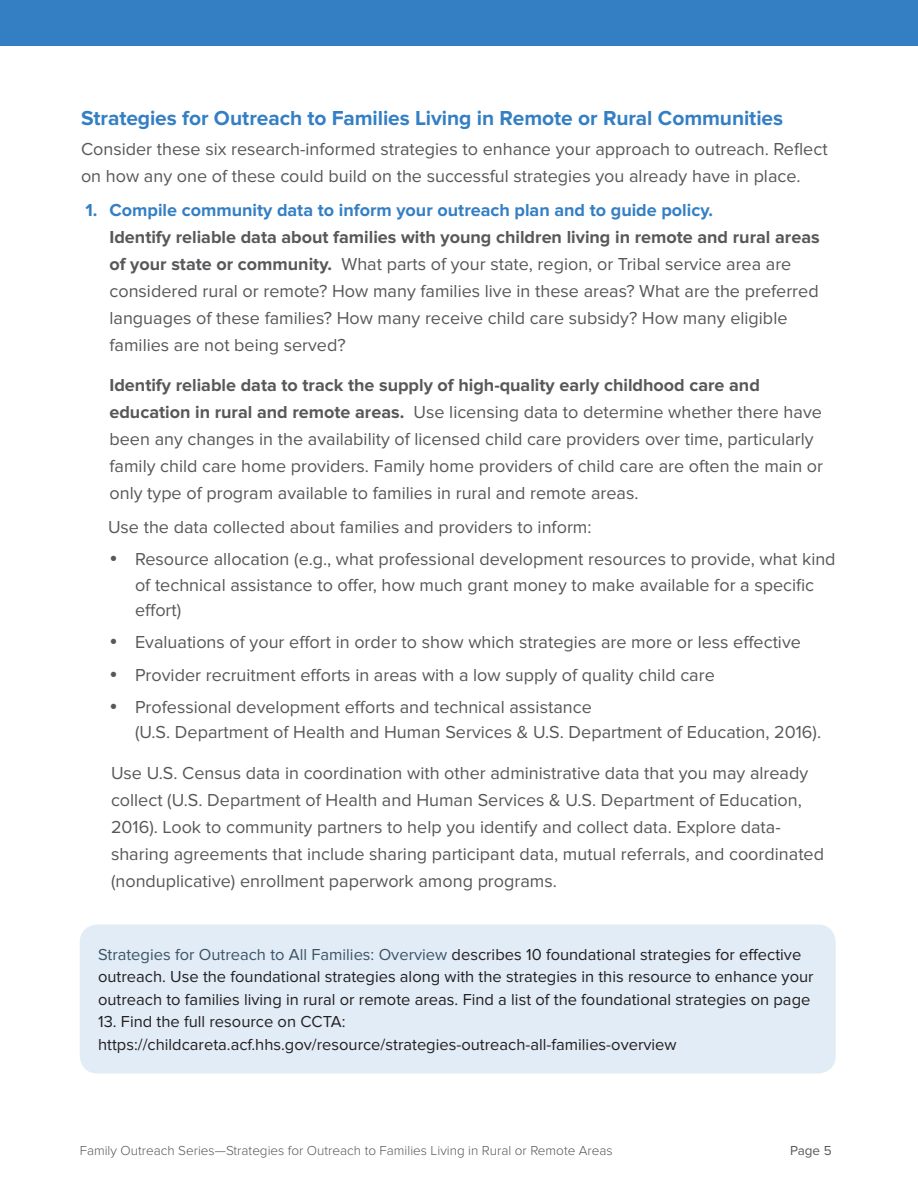
<style>
.page{position:relative;width:918px;height:1188px;background:#fff}
.page>*{position:absolute;margin:0;border:0;box-sizing:border-box;transform-origin:0 0}
.t1{font:700 21px "Proxima Nova";letter-spacing:-.005em;color:#347fc4}
.t2{font:18px/27px "Proxima Nova";color:#57585a}
.t3{font:700 18px "Proxima Nova";color:#347fc4}
.t4{font:16.5px/22.5px "Proxima Nova";color:#231f20}
.t5{font:300 13.5px "Proxima Nova";color:#57585a}
.t6{font:13.5px "Proxima Nova";color:#57585a}
.s1{font-weight:700}
.s2{color:#3d5467}
</style>
<div class="page">
<div style="left:0;top:0;width:918px;height:45px;background:#347fc4"></div>
<div style="left:80px;top:924px;width:756px;height:150px;background:#e1ecf6;border-radius:18px"></div>
<h3 class="t1" style="left:81px;top:106px;width:704px">Strategies for Outreach to Families Living in Remote or Rural Communities</h3>
<p class="t2" style="left:81px;top:136px;width:748px">Consider these six research-informed strategies to enhance your approach to outreach. Reflect on how any one of these could build on the successful strategies you already have in place.</p>
<h4 class="t3" style="left:86px;top:199px;width:629px">1. Compile community data to inform your outreach plan and to guide policy.</h4>
<p class="t2" style="left:109px;top:223px;width:712px"><span class="s1">Identify reliable data about families with young children living in remote and rural areas of your state or community.</span> What parts of your state, region, or Tribal service area are considered rural or remote? How many families live in these areas? What are the preferred languages of these families? How many receive child care subsidy? How many eligible families are not being served?</p>
<p class="t2" style="left:109px;top:372px;width:715px"><span class="s1">Identify reliable data to track the supply of high-quality early childhood care and education in rural and remote areas.</span> Use licensing data to determine whether there have been any changes in the availability of licensed child care providers over time, particularly family child care home providers. Family home providers of child care are often the main or only type of program available to families in rural and remote areas.</p>
<p class="t2" style="left:108px;top:514px;width:485px">Use the data collected about families and providers to inform:</p>
<p class="t2" style="left:135px;top:547px;width:702px;line-height:25.5px">Resource allocation (e.g., what professional development resources to provide, what kind of technical assistance to offer, how much grant money to make available for a specific effort)</p>
<p class="t2" style="left:135px;top:629px;width:667px">Evaluations of your effort in order to show which strategies are more or less effective</p>
<p class="t2" style="left:135px;top:661px;width:581px">Provider recruitment efforts in areas with a low supply of quality child care</p>
<p class="t2" style="left:135px;top:694px;width:688px;line-height:25.5px">Professional development efforts and technical assistance<br>(U.S. Department of Health and Human Services &amp; U.S. Department of Education, 2016).</p>
<p class="t2" style="left:111px;top:760px;width:715px">Use U.S. Census data in coordination with other administrative data that you may already collect (U.S. Department of Health and Human Services &amp; U.S. Department of Education, 2016). Look to community partners to help you identify and collect data. Explore data&shy;sharing agreements that include sharing participant data, mutual referrals, and coordinated (nonduplicative) enrollment paperwork among programs.</p>
<p class="t4" style="left:98px;top:943px;width:717px"><span class="s2">Strategies for Outreach to All Families: Overview</span> describes 10 foundational strategies for effective outreach. Use the foundational strategies along with the strategies in this resource to enhance your outreach to families living in rural or remote areas. Find a list of the foundational strategies on page</p>
<p class="t4" style="left:98px;top:1011px;width:580px">13. Find the full resource on CCTA: https://childcareta.acf.hhs.gov/resource/strategies-outreach-all-families-overview</p>
<p class="t5" style="left:80px;top:1143px;width:535px">Family Outreach Series—Strategies for Outreach to Families Living in Rural or Remote Areas</p>
<p class="t6" style="left:790px;top:1143px;width:43px">Page 5</p>
</div>
